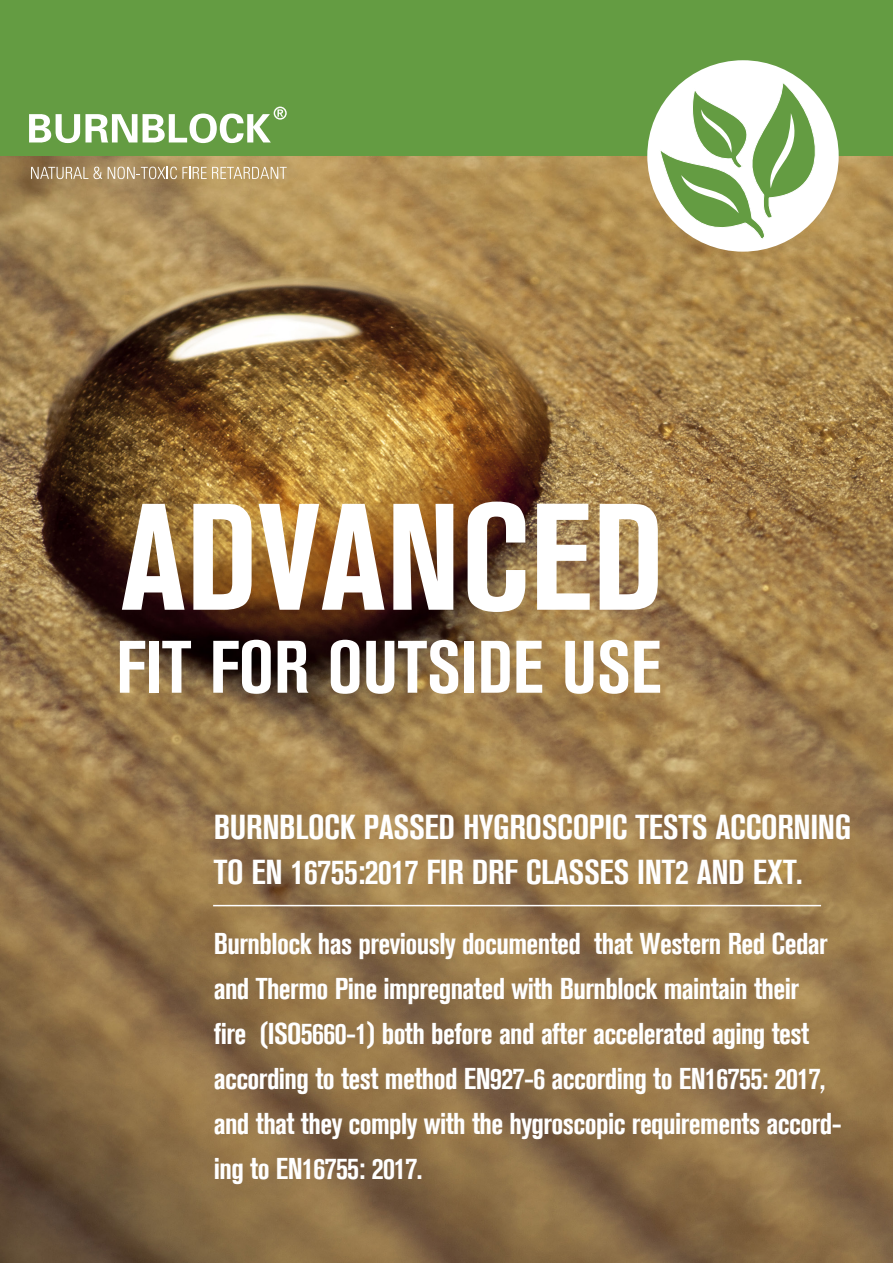
<style>
.page{position:relative;width:893px;height:1263px;background:#fff}
.page>*{position:absolute;margin:0;border:0;box-sizing:border-box;transform-origin:0 0}
.t1{font:700 condensed 150px "Akzidenz Grotesk BE";color:#fff}
.t2{font:700 condensed 73.5px "Akzidenz Grotesk BE";color:#fff}
.t3{font:700 condensed 34.5px/45px "Akzidenz Grotesk BE";letter-spacing:-.01em;color:#fff}
.t4{font:700 condensed 30px/45px "Akzidenz Grotesk BE";letter-spacing:-.02em;color:#fff}
</style>
<div class="page">
<img style="left:0;top:155px;width:893px;height:1108px">
<svg style="left:31px;top:167px;width:71px;height:12px"></svg>
<svg style="left:108px;top:167px;width:179px;height:12px;background:#c5af89"></svg>
<div style="left:0;top:0;width:893px;height:155px;background:#649c42"></div>
<svg style="left:29px;top:107px;width:258px;height:36px"></svg>
<div style="left:647px;top:60px;width:192px;height:192px;background:#fff;border-radius:50%"></div>
<svg style="left:658px;top:80px;width:178px;height:162px"></svg>
<hr style="left:213px;top:905px;width:608px;height:1px;background:#fff">
<p class="t1" style="left:120px;top:472px;width:545px">ADVANCED</p>
<p class="t2" style="left:116px;top:625px;width:547px">FIT FOR OUTSIDE USE</p>
<p class="t3" style="left:214px;top:805px;width:639px">BURNBLOCK PASSED HYGROSCOPIC TESTS ACCORNING<br>TO EN 16755:2017 FIR DRF CLASSES INT2 AND EXT.</p>
<p class="t4" style="left:214px;top:921px;width:629px">Burnblock has previously documented that Western Red Cedar and Thermo Pine impregnated with Burnblock maintain their<br>fire (ISO5660-1) both before and after accelerated aging test according to test method EN927-6 according to EN16755: 2017, and that they comply with the hygroscopic requirements accord&shy;ing to EN16755: 2017.</p>
</div>
